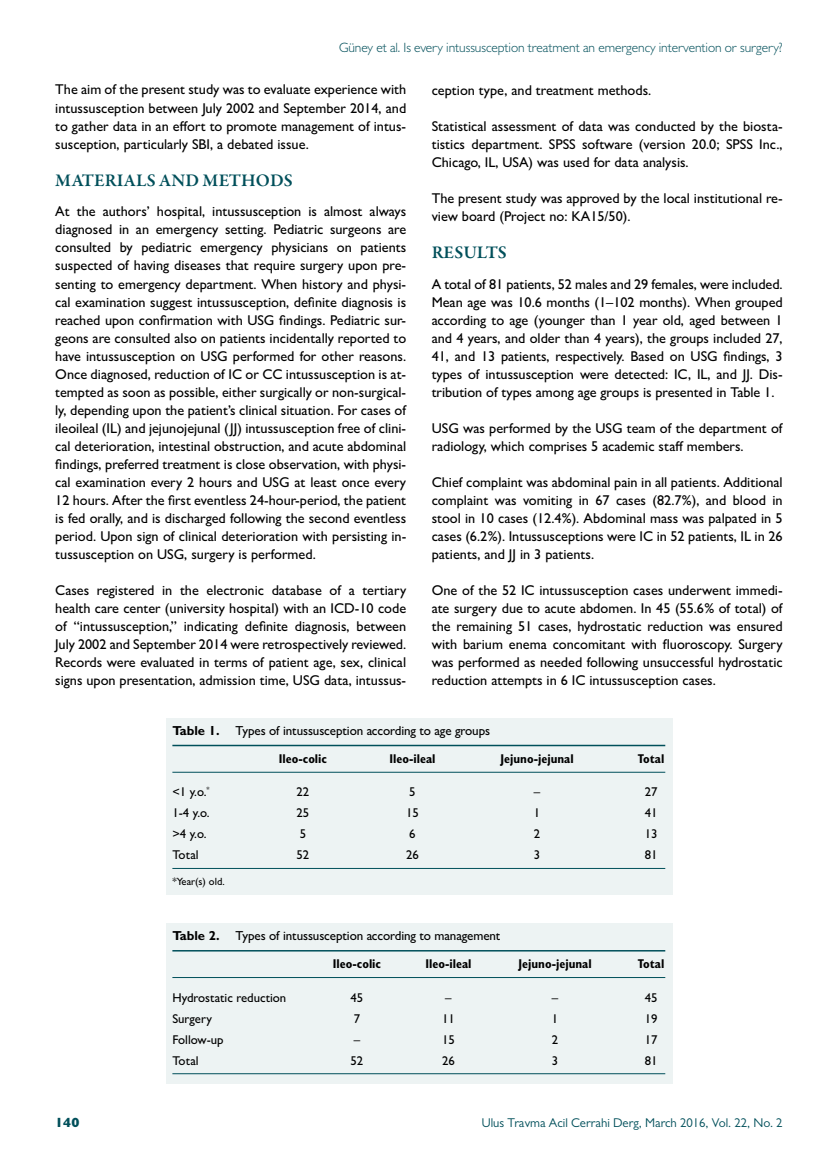
<style>
.page{position:relative;width:838px;height:1170px;background:#fff}
.page>*{position:absolute;margin:0;border:0;box-sizing:border-box;transform-origin:0 0}
.t1{font:600 18px "Garamond Premr Pro";letter-spacing:.005em;color:#004f5a}
.t2{font:500 14.25px/18px "Gill Sans MT Pro";color:#000;text-align:justify}
.t3{font:300 13.5px "Gill Sans MT Pro";letter-spacing:-.005em;color:#004f5a}
.t4{font:800 13.5px "Gill Sans MT Pro";color:#004f5a}
.t5{font:500 13.05px "Gill Sans MT Pro";letter-spacing:-.01em;color:#000}
.t6{font:500 12.75px "Gill Sans MT Pro";color:#000}
.t7{font:700 condensed 12.75px "Gill Sans MT Pro";color:#000}
.t8{font:12.75px "Gill Sans MT Pro";color:#004f5a}
.t9{font:500 10.5px "Gill Sans MT Pro";color:#000}
.s1{font-weight:700}
</style>
<div class="page">
<div style="left:166px;top:718px;width:506px;height:176px;background:#edf3f3"></div>
<hr style="left:172px;top:744px;width:493px;height:2px;background:#004f5a">
<hr style="left:172px;top:771px;width:493px;height:1px;background:#004f5a">
<hr style="left:172px;top:868px;width:493px;height:1px;background:#004f5a">
<div style="left:166px;top:923px;width:506px;height:160px;background:#edf3f3"></div>
<hr style="left:172px;top:949px;width:493px;height:2px;background:#004f5a">
<hr style="left:172px;top:977px;width:493px;height:1px;background:#004f5a">
<hr style="left:172px;top:1073px;width:493px;height:1px;background:#004f5a">
<p class="t3" style="left:339px;top:39px;width:445px">Güney et al. Is every intussusception treatment an emergency intervention or surgery?</p>
<p class="t2" style="left:55px;top:81px;width:352px">The aim of the present study was to evaluate experience with intussusception between July 2002 and September 2014, and to gather data in an effort to promote management of intus&shy;susception, particularly SBI, a debated issue.</p>
<p class="t1" style="left:55px;top:169px;width:239px">MATERIALS AND METHODS</p>
<p class="t2" style="left:55px;top:202px;width:352px">At the authors’ hospital, intussusception is almost always diagnosed in an emergency setting. Pediatric surgeons are consulted by pediatric emergency physicians on patients suspected of having diseases that require surgery upon pre&shy;senting to emergency department. When history and physi&shy;cal examination suggest intussusception, definite diagnosis is reached upon confirmation with USG findings. Pediatric sur&shy;geons are consulted also on patients incidentally reported to have intussusception on USG performed for other reasons.<br>Once diagnosed, reduction of IC or CC intussusception is at&shy;tempted as soon as possible, either surgically or non-surgical&shy;ly, depending upon the patient’s clinical situation. For cases of ileoileal (IL) and jejunojejunal (JJ) intussusception free of clini&shy;cal deterioration, intestinal obstruction, and acute abdominal findings, preferred treatment is close observation, with physi&shy;cal examination every 2 hours and USG at least once every 12 hours. After the first eventless 24-hour-period, the patient is fed orally, and is discharged following the second eventless period. Upon sign of clinical deterioration with persisting in&shy;tussusception on USG, surgery is performed.</p>
<p class="t2" style="left:55px;top:581px;width:352px">Cases registered in the electronic database of a tertiary health care center (university hospital) with an ICD-10 code of “intussusception,” indicating definite diagnosis, between July 2002 and September 2014 were retrospectively reviewed.<br>Records were evaluated in terms of patient age, sex, clinical signs upon presentation, admission time, USG data, intussus-</p>
<p class="t2" style="left:432px;top:81px;width:221px">ception type, and treatment methods.</p>
<p class="t2" style="left:432px;top:117px;width:352px">Statistical assessment of data was conducted by the biosta&shy;tistics department. SPSS software (version 20.0; SPSS Inc., Chicago, IL, USA) was used for data analysis.</p>
<p class="t2" style="left:432px;top:189px;width:352px">The present study was approved by the local institutional re&shy;view board (Project no: KA15/50).</p>
<p class="t1" style="left:432px;top:241px;width:77px">RESULTS</p>
<p class="t2" style="left:432px;top:274px;width:352px">A total of 81 patients, 52 males and 29 females, were included.<br>Mean age was 10.6 months (1–102 months). When grouped according to age (younger than 1 year old, aged between 1 and 4 years, and older than 4 years), the groups included 27, 41, and 13 patients, respectively. Based on USG findings, 3 types of intussusception were detected: IC, IL, and JJ. Dis&shy;tribution of types among age groups is presented in Table 1.</p>
<p class="t2" style="left:432px;top:419px;width:352px">USG was performed by the USG team of the department of radiology, which comprises 5 academic staff members.</p>
<p class="t2" style="left:432px;top:473px;width:352px">Chief complaint was abdominal pain in all patients. Additional complaint was vomiting in 67 cases (82.7%), and blood in stool in 10 cases (12.4%). Abdominal mass was palpated in 5 cases (6.2%). Intussusceptions were IC in 52 patients, IL in 26 patients, and JJ in 3 patients.</p>
<p class="t2" style="left:432px;top:581px;width:352px">One of the 52 IC intussusception cases underwent immedi&shy;ate surgery due to acute abdomen. In 45 (55.6% of total) of the remaining 51 cases, hydrostatic reduction was ensured with barium enema concomitant with fluoroscopy. Surgery was performed as needed following unsuccessful hydrostatic reduction attempts in 6 IC intussusception cases.</p>
<p class="t5" style="left:172px;top:722px;width:319px"><span class="s1">Table 1.</span> Types of intussusception according to age groups</p>
<p class="t7" style="left:279px;top:750px;width:50px">Ileo-colic</p>
<p class="t7" style="left:389px;top:750px;width:48px">Ileo-ileal</p>
<p class="t7" style="left:500px;top:750px;width:75px">Jejuno-jejunal</p>
<p class="t7" style="left:638px;top:750px;width:28px">Total</p>
<p class="t6" style="left:172px;top:784px;width:39px">&lt;1 y.o.<sup>*</sup></p>
<p class="t6" style="left:296px;top:784px;width:14px">22</p>
<p class="t6" style="left:409px;top:784px;width:8px">5</p>
<p class="t6" style="left:534px;top:784px;width:8px">–</p>
<p class="t6" style="left:644px;top:784px;width:14px">27</p>
<p class="t6" style="left:172px;top:805px;width:39px">1-4 y.o.</p>
<p class="t6" style="left:296px;top:805px;width:14px">25</p>
<p class="t6" style="left:406px;top:805px;width:14px">15</p>
<p class="t6" style="left:534px;top:805px;width:8px">1</p>
<p class="t6" style="left:644px;top:805px;width:14px">41</p>
<p class="t6" style="left:172px;top:826px;width:36px">&gt;4 y.o.</p>
<p class="t6" style="left:300px;top:826px;width:8px">5</p>
<p class="t6" style="left:409px;top:826px;width:8px">6</p>
<p class="t6" style="left:534px;top:826px;width:8px">2</p>
<p class="t6" style="left:644px;top:826px;width:14px">13</p>
<p class="t6" style="left:172px;top:847px;width:28px">Total</p>
<p class="t6" style="left:296px;top:847px;width:14px">52</p>
<p class="t6" style="left:406px;top:847px;width:14px">26</p>
<p class="t6" style="left:534px;top:847px;width:8px">3</p>
<p class="t6" style="left:644px;top:847px;width:14px">81</p>
<p class="t9" style="left:172px;top:874px;width:54px">*Year(s) old.</p>
<p class="t5" style="left:172px;top:927px;width:329px"><span class="s1">Table 2.</span> Types of intussusception according to management</p>
<p class="t7" style="left:333px;top:955px;width:50px">Ileo-colic</p>
<p class="t7" style="left:425px;top:955px;width:48px">Ileo-ileal</p>
<p class="t7" style="left:518px;top:955px;width:75px">Jejuno-jejunal</p>
<p class="t7" style="left:638px;top:955px;width:28px">Total</p>
<p class="t6" style="left:172px;top:989px;width:115px">Hydrostatic reduction</p>
<p class="t6" style="left:350px;top:989px;width:14px">45</p>
<p class="t6" style="left:445px;top:989px;width:8px">–</p>
<p class="t6" style="left:552px;top:989px;width:8px">–</p>
<p class="t6" style="left:644px;top:989px;width:14px">45</p>
<p class="t6" style="left:172px;top:1010px;width:41px">Surgery</p>
<p class="t6" style="left:354px;top:1010px;width:8px">7</p>
<p class="t6" style="left:442px;top:1010px;width:14px">11</p>
<p class="t6" style="left:552px;top:1010px;width:8px">1</p>
<p class="t6" style="left:644px;top:1010px;width:14px">19</p>
<p class="t6" style="left:172px;top:1031px;width:53px">Follow-up</p>
<p class="t6" style="left:354px;top:1031px;width:8px">–</p>
<p class="t6" style="left:442px;top:1031px;width:14px">15</p>
<p class="t6" style="left:552px;top:1031px;width:8px">2</p>
<p class="t6" style="left:644px;top:1031px;width:14px">17</p>
<p class="t6" style="left:172px;top:1052px;width:28px">Total</p>
<p class="t6" style="left:350px;top:1052px;width:14px">52</p>
<p class="t6" style="left:442px;top:1052px;width:14px">26</p>
<p class="t6" style="left:552px;top:1052px;width:8px">3</p>
<p class="t6" style="left:644px;top:1052px;width:14px">81</p>
<p class="t4" style="left:55px;top:1114px;width:26px">140</p>
<p class="t8" style="left:482px;top:1115px;width:302px">Ulus Travma Acil Cerrahi Derg, March 2016, Vol. 22, No. 2</p>
</div>
